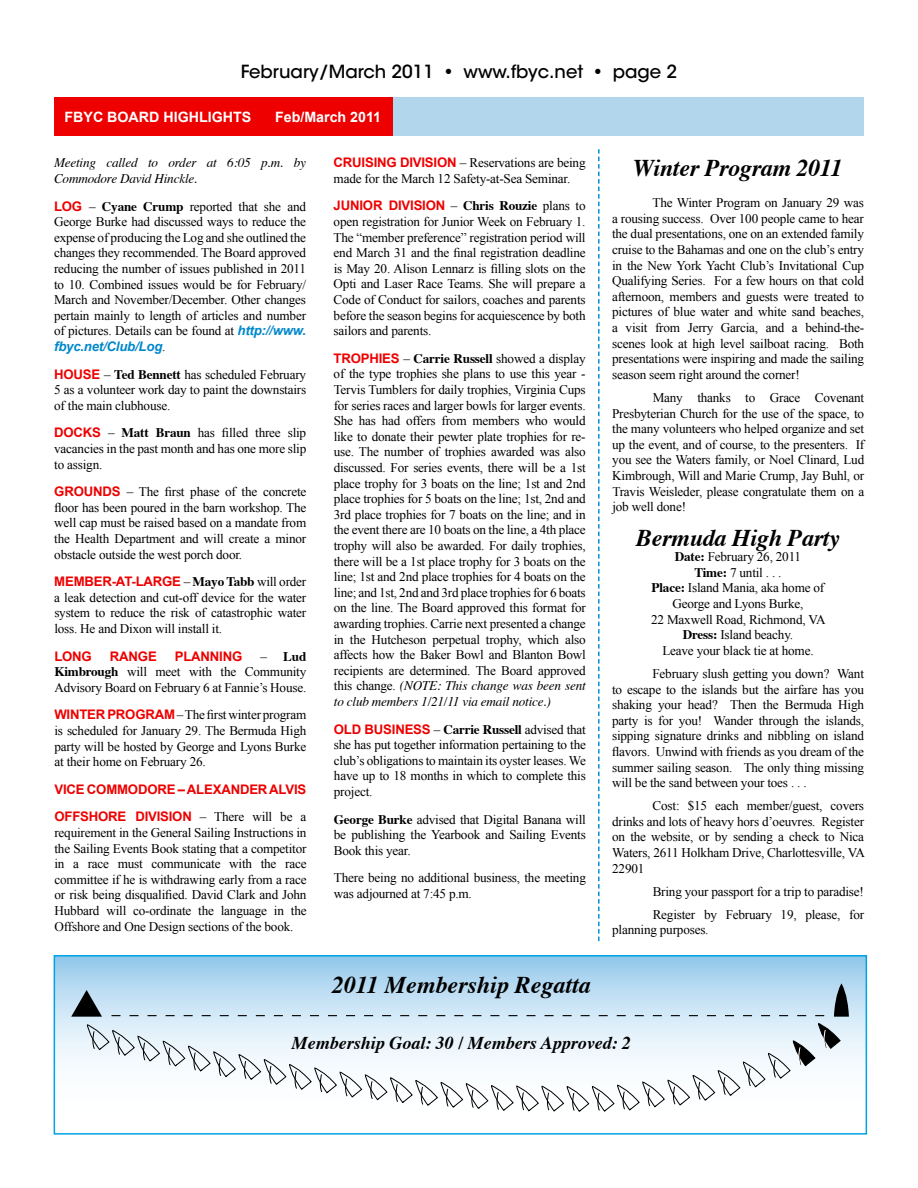
<style>
.page{position:relative;width:918px;height:1188px;background:#fff}
.page>*{position:absolute;margin:0;border:0;box-sizing:border-box;transform-origin:0 0}
.t1{font:italic 700 24px "Times";letter-spacing:-.01em;color:#000}
.t2{font:500 18px "ITC Avant Garde Std";color:#000}
.t3{font:italic 700 18px "Times";color:#000}
.t4{font:700 14.25px "Arial";color:#fff}
.t5{font:13.2px/15.6px "Times New Roman";letter-spacing:-.015em;color:#000;text-align:justify}
.t6{font:700 13.2px/27.6px "Arial";letter-spacing:-.015em;color:#e00}
.t7{font:italic 13.2px/15.6px "Times";letter-spacing:-.015em;color:#000}
.t8{font:700 13.2px "Times";letter-spacing:-.015em;color:#000}
.t9{font:italic 700 13.2px "Arial";letter-spacing:-.015em;color:#0088cb}
.s1{font-family:"Arial";font-weight:700;color:#e00}
.s2{font-family:"Times";font-weight:700}
.s3{font-family:"Arial";font-weight:700;font-style:italic;color:#0088cb}
.s4{font-family:"Times New Roman";font-weight:400;font-style:normal;color:#000}
.s5{font-family:"Times New Roman";font-weight:400;color:#000}
.s6{font-family:"Times";color:#000}
.s7{font-family:"Times New Roman";font-weight:400}
.s8{font-family:"Times New Roman";font-style:normal}
.s9{font-family:"Arial";color:#e00}
</style>
<div class="page">
<div style="left:54px;top:98px;width:339px;height:38px;background:#e00"></div>
<div style="left:393px;top:98px;width:471px;height:38px;background:#b2d7ec"></div>
<svg style="left:598px;top:149px;width:2px;height:792px"></svg>
<svg style="left:57px;top:958px;width:807px;height:104px;background:#b3d8f1"></svg>
<svg style="left:71px;top:990px;width:753px;height:27px;background:#c0d9eb"></svg>
<svg style="left:834px;top:983px;width:15px;height:34px"></svg>
<svg style="left:87px;top:1024px;width:754px;height:88px"></svg>
<div style="left:54px;top:955px;width:813px;height:180px;border:2px solid #00a2e3"></div>
<h2 class="t2" style="left:241px;top:60px;width:438px">February/March 2011 • www.fbyc.net • page 2</h2>
<p class="t4" style="left:64px;top:109px;width:188px">FBYC BOARD HIGHLIGHTS</p>
<p class="t4" style="left:275px;top:109px;width:108px">Feb/March 2011</p>
<p class="t7" style="left:54px;top:154px;width:253px">Meeting called to order at 6:05 p.m. by<br>Commodore David Hinckle.</p>
<p class="t5" style="left:54px;top:198px;width:254px"><span class="s1">LOG</span> – <span class="s2">Cyane Crump</span> reported that she and George Burke had discussed ways to reduce the expense of producing the Log and she outlined the changes they recommended. The Board approved reducing the number of issues published in 2011 to 10. Combined issues would be for February/ March and November/December. Other changes pertain mainly to length of articles and number of pictures. Details can be found at <span class="s3">http://www.</span></p>
<p class="t9" style="left:54px;top:339px;width:113px">fbyc.net/Club/Log<span class="s4">.</span></p>
<p class="t5" style="left:54px;top:366px;width:254px"><span class="s1">HOUSE</span> – <span class="s2">Ted Bennett</span> has scheduled February 5 as a volunteer work day to paint the downstairs of the main clubhouse.</p>
<p class="t5" style="left:54px;top:425px;width:254px"><span class="s1">DOCKS</span> – <span class="s2">Matt Braun</span> has filled three slip vacancies in the past month and has one more slip to assign.</p>
<p class="t5" style="left:54px;top:484px;width:254px"><span class="s1">GROUNDS</span> – The first phase of the concrete floor has been poured in the barn workshop. The well cap must be raised based on a mandate from the Health Department and will create a minor obstacle outside the west porch door.</p>
<p class="t6" style="left:54px;top:568px;width:254px">MEMBER-AT-LARGE <span class="s5">–</span> <span class="s6">Mayo Tabb</span> <span class="s5">will order</span></p>
<p class="t5" style="left:54px;top:589px;width:254px">a leak detection and cut-off device for the water system to reduce the risk of catastrophic water loss. He and Dixon will install it.</p>
<p class="t6" style="left:54px;top:642px;width:39px">LONG</p>
<p class="t6" style="left:110px;top:642px;width:48px">RANGE</p>
<p class="t6" style="left:175px;top:642px;width:69px">PLANNING</p>
<p class="t8" style="left:260px;top:644px;width:47px"><span class="s7">–</span> Lud</p>
<p class="t5" style="left:54px;top:664px;width:254px"><span class="s2">Kimbrough</span> will meet with the Community<br>Advisory Board on February 6 at Fannie’s House.</p>
<p class="t5" style="left:54px;top:707px;width:254px"><span class="s1">WINTER PROGRAM</span>–Thefirstwinter program is scheduled for January 29. The Bermuda High party will be hosted by George and Lyons Burke at their home on February 26.</p>
<p class="t6" style="left:54px;top:775px;width:254px">VICE COMMODORE – ALEXANDER ALVIS<br>OFFSHORE DIVISION <span class="s5">– There will be a</span></p>
<p class="t5" style="left:54px;top:825px;width:254px">requirement in the General Sailing Instructions in the Sailing Events Book stating that a competitor in a race must communicate with the race committee if he is withdrawing early from a race or risk being disqualified. David Clark and John Hubbard will co-ordinate the language in the Offshore and One Design sections of the book.</p>
<p class="t5" style="left:334px;top:155px;width:254px"><span class="s1">CRUISING DIVISION</span> – Reservations are being made for the March 12 Safety-at-Sea Seminar.</p>
<p class="t6" style="left:334px;top:192px;width:253px">JUNIOR DIVISION <span class="s5">–</span> <span class="s6">Chris Rouzie</span> <span class="s5">plans to</span></p>
<p class="t5" style="left:334px;top:214px;width:254px">open registration for Junior Week on February 1.<br>The “member preference” registration period will end March 31 and the final registration deadline is May 20. Alison Lennarz is filling slots on the Opti and Laser Race Teams. She will prepare a Code of Conduct for sailors, coaches and parents before the season begins for acquiescence by both sailors and parents.</p>
<p class="t5" style="left:334px;top:350px;width:254px"><span class="s1">TROPHIES</span> – <span class="s2">Carrie Russell</span> showed a display of the type trophies she plans to use this year - Tervis Tumblers for daily trophies, Virginia Cups for series races and larger bowls for larger events.<br>She has had offers from members who would like to donate their pewter plate trophies for re&shy;use. The number of trophies awarded was also discussed. For series events, there will be a 1st place trophy for 3 boats on the line; 1st and 2nd place trophies for 5 boats on the line; 1st, 2nd and 3rd place trophies for 7 boats on the line; and in the event there are 10 boats on the line, a 4th place trophy will also be awarded. For daily trophies, there will be a 1st place trophy for 3 boats on the line; 1st and 2nd place trophies for 4 boats on the line; and 1st, 2nd and 3rd place trophies for 6 boats on the line. The Board approved this format for awarding trophies. Carrie next presented a change in the Hutcheson perpetual trophy, which also affects how the Baker Bowl and Blanton Bowl recipients are determined. The Board approved</p>
<p class="t7" style="left:334px;top:677px;width:254px"><span class="s8">this change.</span> (NOTE: This change was been sent to club members 1/21/11 via email notice.)</p>
<p class="t8" style="left:334px;top:717px;width:254px"><span class="s9">OLD BUSINESS</span> <span class="s7">–</span> Carrie Russell <span class="s7">advised that</span></p>
<p class="t5" style="left:334px;top:737px;width:254px">she has put together information pertaining to the club’s obligations to maintain its oyster leases. We have up to 18 months in which to complete this project.</p>
<p class="t5" style="left:334px;top:811px;width:254px"><span class="s2">George Burke</span> advised that Digital Banana will be publishing the Yearbook and Sailing Events Book this year.</p>
<p class="t5" style="left:334px;top:870px;width:254px">There being no additional business, the meeting was adjourned at 7:45 p.m.</p>
<h1 class="t1" style="left:633px;top:145px;width:211px">Winter Program 2011</h1>
<p class="t5" style="left:612px;top:195px;width:254px;text-indent:40px">The Winter Program on January 29 was a rousing success. Over 100 people came to hear the dual presentations, one on an extended family cruise to the Bahamas and one on the club’s entry in the New York Yacht Club’s Invitational Cup Qualifying Series. For a few hours on that cold afternoon, members and guests were treated to pictures of blue water and white sand beaches, a visit from Jerry Garcia, and a behind-the&shy;scenes look at high level sailboat racing. Both presentations were inspiring and made the sailing season seem right around the corner!</p>
<p class="t5" style="left:612px;top:390px;width:254px;text-indent:41px">Many thanks to Grace Covenant Presbyterian Church for the use of the space, to the many volunteers who helped organize and set up the event, and of course, to the presenters. If you see the Waters family, or Noel Clinard, Lud Kimbrough, Will and Marie Crump, Jay Buhl, or Travis Weisleder, please congratulate them on a job well done!</p>
<h1 class="t1" style="left:636px;top:515px;width:205px">Bermuda High Party</h1>
<p class="t5" style="left:651px;top:549px;width:176px;text-align:center"><span class="s2">Date:</span> February 26, 2011<br><span class="s2">Time:</span> 7 until . . .<br><span class="s2">Place:</span> Island Mania, aka home of<br>George and Lyons Burke,<br>22 Maxwell Road, Richmond, VA<br><span class="s2">Dress:</span> Island beachy.<br>Leave your black tie at home.</p>
<p class="t5" style="left:612px;top:666px;width:254px;text-indent:40px">February slush getting you down? Want to escape to the islands but the airfare has you shaking your head? Then the Bermuda High party is for you! Wander through the islands, sipping signature drinks and nibbling on island flavors. Unwind with friends as you dream of the summer sailing season. The only thing missing will be the sand between your toes . . .</p>
<p class="t5" style="left:612px;top:798px;width:254px;text-indent:40px">Cost: $15 each member/guest, covers drinks and lots of heavy hors d’oeuvres. Register on the website, or by sending a check to Nica Waters, 2611 Holkham Drive, Charlottesville, VA 22901</p>
<p class="t5" style="left:653px;top:880px;width:213px;line-height:23.1px">Bring your passport for a trip to paradise!<br>Register by February 19, please, for</p>
<p class="t5" style="left:612px;top:922px;width:98px">planning purposes.</p>
<h1 class="t1" style="left:332px;top:963px;width:260px">2011 Membership Regatta</h1>
<h2 class="t3" style="left:292px;top:1026px;width:341px">Membership Goal: 30 / Members Approved: 2</h2>
</div>
